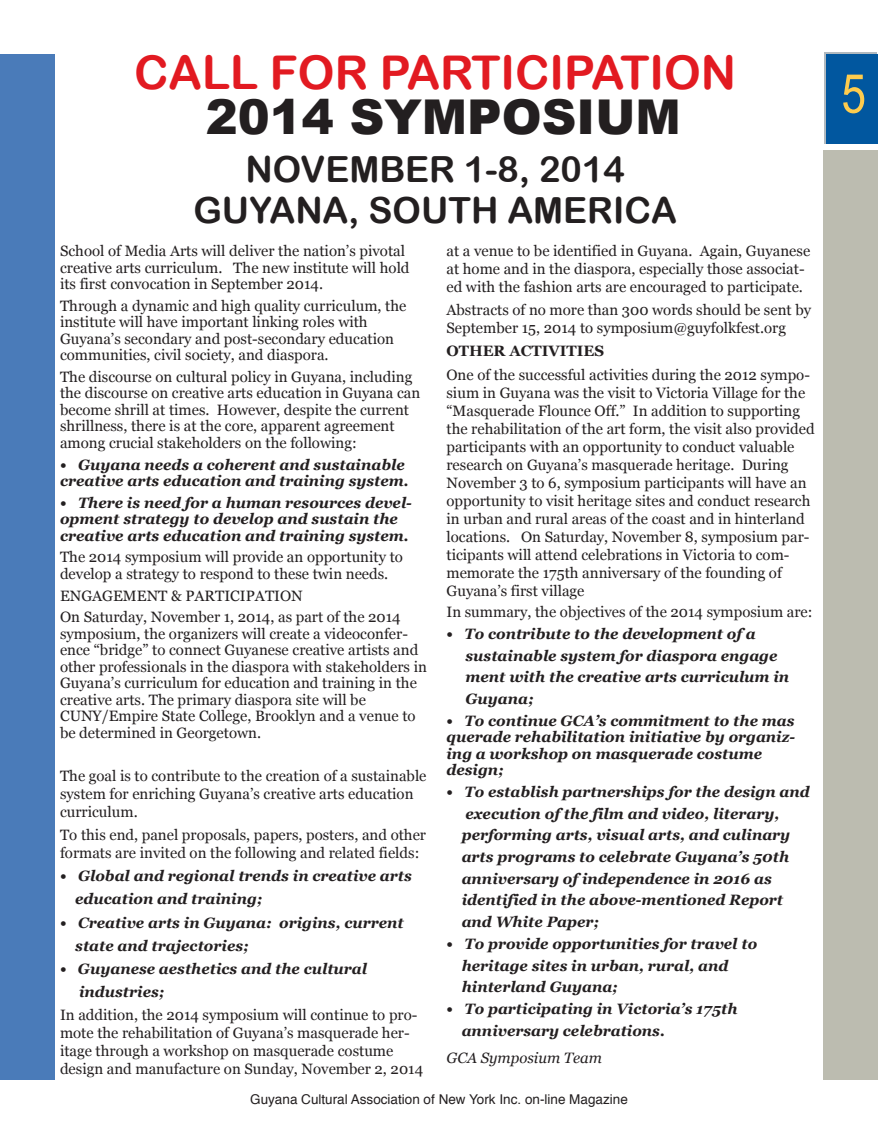
<style>
.page{position:relative;width:878px;height:1134px;background:#fff}
.page>*{position:absolute;margin:0;border:0;box-sizing:border-box;transform-origin:0 0}
.t1{font:54px "Arial Narrow";color:#fecc4e}
.t2{font:900 48px "Arial";color:#231f20}
.t3{font:46.5px "Arial Rounded MT Bold";color:#e21a21}
.t4{font:36px/40.5px "Arial Rounded MT Bold";color:#231f20;text-align:center}
.t5{font:15px/18px "Georgia";color:#231f20}
.t6{font:italic 700 15px/21.8px "Georgia";color:#231f20}
.t7{font:italic 15px "Georgia";color:#231f20}
.t8{font:700 15px "Georgia";color:#231f20}
.t9{font:13.5px "Helvetica";color:#231f20}
</style>
<div class="page">
<div style="left:824px;top:52px;width:52px;height:92px;background:#b1b9bf"></div>
<div style="left:826px;top:54px;width:52px;height:90px;background:#01579f"></div>
<div style="left:0;top:54px;width:54px;height:1026px;background:#4a7bb9"></div>
<div style="left:824px;top:150px;width:54px;height:930px;background:#bcbcb0"></div>
<h3 class="t3" style="left:134px;top:45px;width:603px">CALL FOR PARTICIPATION</h3>
<h2 class="t2" style="left:206px;top:82px;width:476px">2014 SYMPOSIUM</h2>
<h3 class="t4" style="left:193px;top:149px;width:485px">NOVEMBER 1-8, 2014<br>GUYANA, SOUTH AMERICA</h3>
<p class="t5" style="left:60px;top:243px;width:351px;line-height:16.5px">School of Media Arts will deliver the nation’s pivotal creative arts curriculum. The new institute will hold its first convocation in September 2014.</p>
<p class="t5" style="left:60px;top:297px;width:348px;line-height:16.5px">Through a dynamic and high quality curriculum, the institute will have important linking roles with Guyana’s secondary and post-secondary education communities, civil society, and diaspora.</p>
<p class="t5" style="left:60px;top:368px;width:362px;line-height:16.5px">The discourse on cultural policy in Guyana, including the discourse on creative arts education in Guyana can become shrill at times. However, despite the current shrillness, there is at the core, apparent agreement among crucial stakeholders on the following:</p>
<p class="t6" style="left:60px;top:456px;width:350px;line-height:16.5px">• Guyana needs a coherent and sustainable creative arts education and training system.</p>
<p class="t6" style="left:60px;top:494px;width:353px;line-height:16.5px">• There is need for a human resources devel&shy;opment strategy to develop and sustain the creative arts education and training system.</p>
<p class="t5" style="left:60px;top:549px;width:344px;line-height:16.5px">The 2014 symposium will provide an opportunity to develop a strategy to respond to these twin needs.</p>
<p class="t5" style="left:60px;top:585px;width:342px;line-height:21.8px">ENGAGEMENT &amp; PARTICIPATION<br>On Saturday, November 1, 2014, as part of the 2014</p>
<p class="t5" style="left:60px;top:625px;width:368px;line-height:16.5px">symposium, the organizers will create a videoconfer&shy;ence “bridge” to connect Guyanese creative artists and other professionals in the diaspora with stakeholders in Guyana’s curriculum for education and training in the creative arts. The primary diaspora site will be CUNY/Empire State College, Brooklyn and a venue to be determined in Georgetown.</p>
<p class="t5" style="left:60px;top:767px;width:368px">The goal is to contribute to the creation of a sustainable system for enriching Guyana’s creative arts education curriculum.</p>
<p class="t5" style="left:60px;top:826px;width:367px">To this end, panel proposals, papers, posters, and other formats are invited on the following and related fields:</p>
<p class="t6" style="left:75px;top:864px;width:338px;line-height:23.2px;text-indent:-15px">• Global and regional trends in creative arts education and training;</p>
<p class="t6" style="left:75px;top:911px;width:330px;line-height:23.2px;text-indent:-15px">• Creative arts in Guyana: origins, current state and trajectories;</p>
<p class="t6" style="left:79px;top:957px;width:289px;line-height:23.2px;text-indent:-19px">• Guyanese aesthetics and the cultural industries;</p>
<p class="t5" style="left:60px;top:1006px;width:364px">In addition, the 2014 symposium will continue to pro&shy;mote the rehabilitation of Guyana’s masquerade her&shy;itage through a workshop on masquerade costume design and manufacture on Sunday, November 2, 2014</p>
<p class="t5" style="left:446px;top:242px;width:365px">at a venue to be identified in Guyana. Again, Guyanese at home and in the diaspora, especially those associat&shy;ed with the fashion arts are encouraged to participate.</p>
<p class="t5" style="left:446px;top:301px;width:366px">Abstracts of no more than 300 words should be sent by<br>September 15, 2014 to symposium@guyfolkfest.org</p>
<p class="t8" style="left:446px;top:343px;width:159px">OTHER ACTIVITIES</p>
<p class="t5" style="left:446px;top:365px;width:370px">One of the successful activities during the 2012 sympo&shy;sium in Guyana was the visit to Victoria Village for the “Masquerade Flounce Off.” In addition to supporting the rehabilitation of the art form, the visit also provided participants with an opportunity to conduct valuable research on Guyana’s masquerade heritage. During November 3 to 6, symposium participants will have an opportunity to visit heritage sites and conduct research in urban and rural areas of the coast and in hinterland locations. On Saturday, November 8, symposium par&shy;ticipants will attend celebrations in Victoria to com&shy;memorate the 175th anniversary of the founding of Guyana’s first village</p>
<p class="t5" style="left:446px;top:603px;width:367px">In summary, the objectives of the 2014 symposium are:</p>
<p class="t6" style="left:465px;top:623px;width:325px;text-indent:-19px">• To contribute to the development of a sustainable system for diaspora engage ment with the creative arts curriculum in<br>Guyana;</p>
<p class="t6" style="left:446px;top:712px;width:350px;line-height:16.5px">• To continue GCA’s commitment to the mas querade rehabilitation initiative by organiz&shy;ing a workshop on masquerade costume design;</p>
<p class="t6" style="left:461px;top:781px;width:349px;text-indent:-15px">• To establish partnerships for the design and execution of the film and video, literary, performing arts, visual arts, and culinary arts programs to celebrate Guyana’s 50th anniversary of independence in 2016 as identified in the above-mentioned Report and White Paper;</p>
<p class="t6" style="left:461px;top:933px;width:297px;text-indent:-15px">• To provide opportunities for travel to heritage sites in urban, rural, and hinterland Guyana;</p>
<p class="t6" style="left:461px;top:998px;width:277px;text-indent:-15px">• To participating in Victoria’s 175th anniversary celebrations.</p>
<p class="t7" style="left:446px;top:1050px;width:157px">GCA Symposium Team</p>
<p class="t9" style="left:250px;top:1093px;width:379px">Guyana Cultural Association of New York Inc. on-line Magazine</p>
<h1 class="t1" style="left:841px;top:62px;width:26px">5</h1>
</div>
